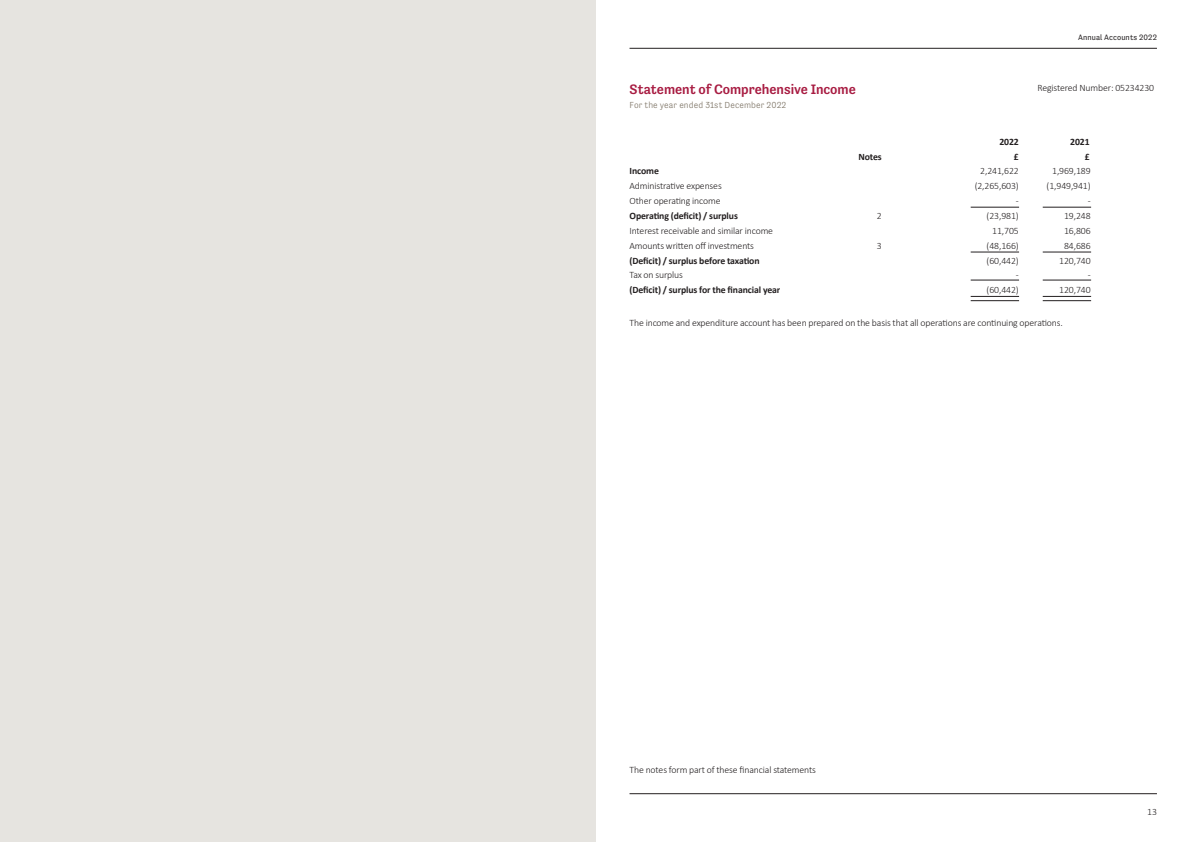
<style>
.page{position:relative;width:1191px;height:842px;background:#fff}
.page>*{position:absolute;margin:0;border:0;box-sizing:border-box;transform-origin:0 0}
._1__Heading_A{font:500 14px "Tenso";letter-spacing:-.005em;color:#a81c42}
._4__Body_Text{font:300 9.8px "Calibri";letter-spacing:-.01em;color:#231f20}
._4__Body_Text-2{font:700 9.8px "Calibri";letter-spacing:-.01em;color:#231f20}
._2__Heading_B{font:300 9px "Tenso";letter-spacing:.01em;color:#82796b}
.t1{font:8px "Tenso";letter-spacing:.015em;color:#231f20}
</style>
<div class="page">
<div style="left:0;top:0;width:595px;height:842px;background:#e6e4e0"></div>
<hr style="left:629px;top:48px;width:528px;height:1px;background:#231f20">
<hr style="left:629px;top:793px;width:528px;height:1px;background:#231f20">
<hr style="left:970px;top:207px;width:49px;height:1px;background:#231f20">
<hr style="left:1042px;top:207px;width:49px;height:1px;background:#231f20">
<hr style="left:970px;top:252px;width:49px;height:1px;background:#231f20">
<hr style="left:1042px;top:252px;width:49px;height:1px;background:#231f20">
<hr style="left:970px;top:280px;width:49px;height:1px;background:#231f20">
<hr style="left:1042px;top:280px;width:49px;height:1px;background:#231f20">
<hr style="left:970px;top:296px;width:49px;height:1px;background:#231f20">
<hr style="left:1042px;top:296px;width:49px;height:1px;background:#231f20">
<hr style="left:970px;top:300px;width:49px;height:1px;background:#231f20">
<hr style="left:1042px;top:300px;width:49px;height:1px;background:#231f20">
<p class="_1__Heading_A" style="left:629px;top:81px;width:228px">Statement of Comprehensive Income</p>
<p class="_2__Heading_B" style="left:629px;top:100px;width:158px">For the year ended 31st December 2022</p>
<p class="t1" style="left:1078px;top:33px;width:80px">Annual Accounts 2022</p>
<p class="_4__Body_Text" style="left:1037px;top:81px;width:118px">Registered Number: 05234230</p>
<p class="_4__Body_Text-2" style="left:999px;top:135px;width:21px">2022</p>
<p class="_4__Body_Text-2" style="left:1070px;top:135px;width:21px">2021</p>
<p class="_4__Body_Text-2" style="left:858px;top:149px;width:25px">Notes</p>
<p class="_4__Body_Text-2" style="left:1013px;top:149px;width:6px">£</p>
<p class="_4__Body_Text-2" style="left:1084px;top:149px;width:6px">£</p>
<p class="_4__Body_Text-2" style="left:629px;top:164px;width:31px">Income</p>
<p class="_4__Body_Text" style="left:980px;top:165px;width:40px">2,241,622</p>
<p class="_4__Body_Text" style="left:1052px;top:165px;width:40px">1,969,189</p>
<p class="_4__Body_Text" style="left:629px;top:180px;width:94px">Administrative expenses</p>
<p class="_4__Body_Text" style="left:974px;top:180px;width:46px">(2,265,603)</p>
<p class="_4__Body_Text" style="left:1046px;top:180px;width:46px">(1,949,941)</p>
<p class="_4__Body_Text" style="left:629px;top:195px;width:93px">Other operating income</p>
<p class="_4__Body_Text" style="left:1015px;top:195px;width:4px">-</p>
<p class="_4__Body_Text" style="left:1087px;top:195px;width:4px">-</p>
<p class="_4__Body_Text-2" style="left:629px;top:209px;width:110px">Operating (deficit) / surplus</p>
<p class="_4__Body_Text" style="left:876px;top:210px;width:6px">2</p>
<p class="_4__Body_Text" style="left:986px;top:210px;width:34px">(23,981)</p>
<p class="_4__Body_Text" style="left:1064px;top:210px;width:28px">19,248</p>
<p class="_4__Body_Text" style="left:629px;top:224px;width:145px">Interest receivable and similar income</p>
<p class="_4__Body_Text" style="left:992px;top:224px;width:28px">11,705</p>
<p class="_4__Body_Text" style="left:1064px;top:224px;width:28px">16,806</p>
<p class="_4__Body_Text" style="left:629px;top:239px;width:126px">Amounts written off investments</p>
<p class="_4__Body_Text" style="left:876px;top:239px;width:6px">3</p>
<p class="_4__Body_Text" style="left:986px;top:239px;width:34px">(48,166)</p>
<p class="_4__Body_Text" style="left:1064px;top:239px;width:28px">84,686</p>
<p class="_4__Body_Text-2" style="left:629px;top:253px;width:132px">(Deficit) / surplus before taxation</p>
<p class="_4__Body_Text" style="left:986px;top:254px;width:34px">(60,442)</p>
<p class="_4__Body_Text" style="left:1059px;top:254px;width:33px">120,740</p>
<p class="_4__Body_Text" style="left:629px;top:269px;width:55px">Tax on surplus</p>
<p class="_4__Body_Text" style="left:1015px;top:269px;width:4px">-</p>
<p class="_4__Body_Text" style="left:1087px;top:269px;width:4px">-</p>
<p class="_4__Body_Text-2" style="left:629px;top:283px;width:152px">(Deficit) / surplus for the financial year</p>
<p class="_4__Body_Text" style="left:986px;top:284px;width:34px">(60,442)</p>
<p class="_4__Body_Text" style="left:1059px;top:284px;width:33px">120,740</p>
<p class="_4__Body_Text" style="left:629px;top:316px;width:435px">The income and expenditure account has been prepared on the basis that all operations are continuing operations.</p>
<p class="_4__Body_Text" style="left:629px;top:763px;width:188px">The notes form part of these financial statements</p>
<p class="_4__Body_Text" style="left:1147px;top:806px;width:11px">13</p>
</div>
